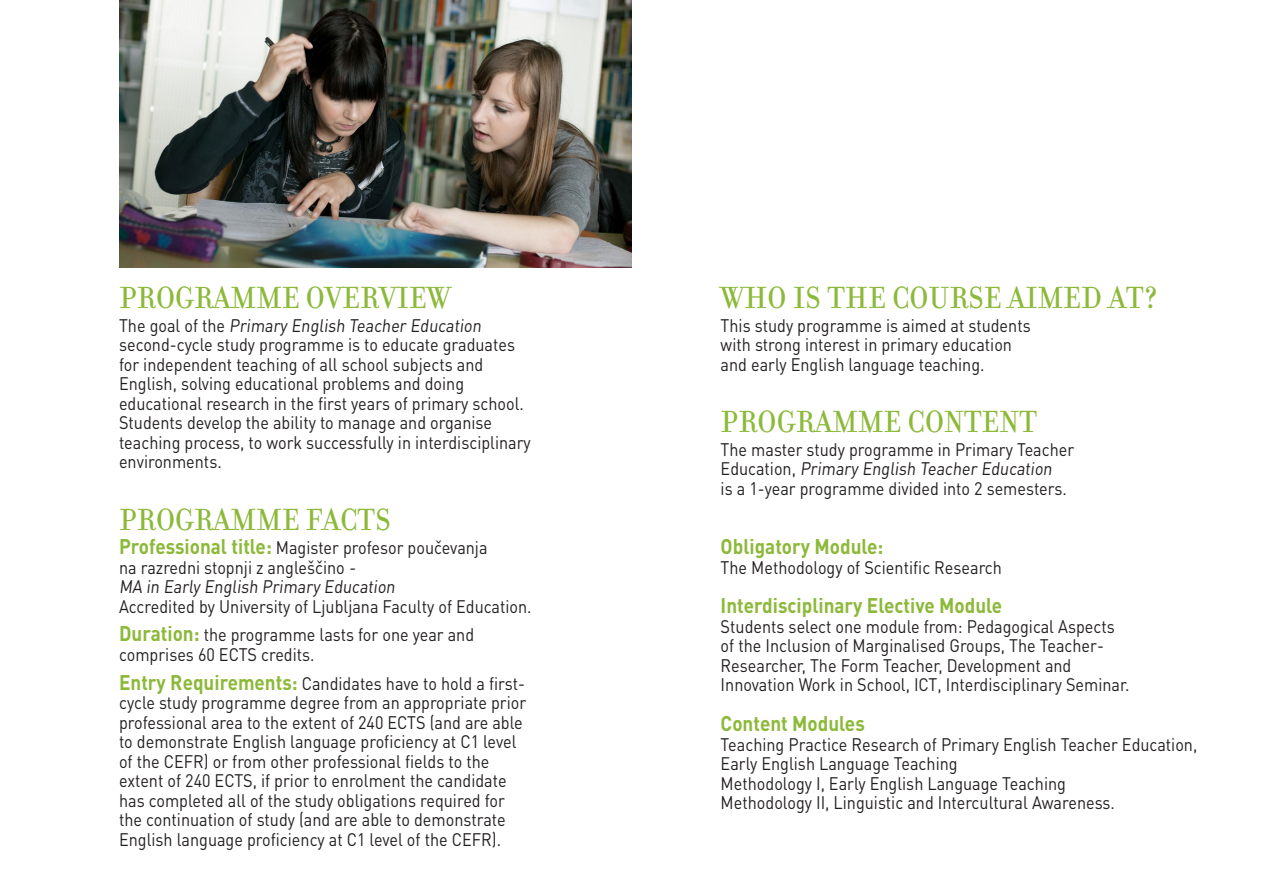
<style>
.page{position:relative;width:1263px;height:893px;background:#fff}
.page>*{position:absolute;margin:0;border:0;box-sizing:border-box;transform-origin:0 0}
.t1{font:33px "Filosofia Unicase";letter-spacing:.005em;color:#8cb939;scale:.9 1}
.t2{font:700 21px "DIN Pro";color:#8cb939;scale:.9 1}
.t3{font:18px/19.5px "DIN Pro";color:#231f20;scale:.9 1}
.s1{font-weight:700;font-size:21px;color:#8cb939}
</style>
<div class="page">
<img style="left:119px;top:0;width:512px;height:267px">
<h1 class="t1" style="left:119px;top:278px;width:369px">PROGRAMME OVERVIEW</h1>
<p class="t3" style="left:119px;top:315px;width:459px">T h e g o a l o f t h e Primary English Teacher Education second-cycle study programme is to educate graduates for independent teaching of all school subjects and English, solving educational problems and doing educational research in the first years of primary school.<br>Students develop the ability to manage and organise teaching process, to work successfully in interdisciplinary environments.</p>
<h1 class="t1" style="left:119px;top:500px;width:304px">PROGRAMME FACTS</h1>
<p class="t3" style="left:119px;top:537px;width:460px"><span class="s1">Professional title:</span> Magister profesor poučevanja<br>na razredni stopnji z angleščino -<br>MA in Early English Primary Education<br>Accredited by University of Ljubljana Faculty of Education.</p>
<p class="t3" style="left:119px;top:624px;width:396px"><span class="s1">Duration:</span> the programme lasts for one year and comprises 60 ECTS credits.</p>
<p class="t3" style="left:119px;top:673px;width:454px"><span class="s1">Entry Requirements:</span> Candidates have to hold a first&shy;cycle study programme degree from an appropriate prior professional area to the extent of 240 ECTS (and are able to demonstrate English language proficiency at C1 level of the CEFR) or from other professional fields to the extent of 240 ECTS, if prior to enrolment the candidate has completed all of the study obligations required for the continuation of study (and are able to demonstrate English language proficiency at C1 level of the CEFR).</p>
<h1 class="t1" style="left:721px;top:278px;width:487px">WHO IS THE COURSE AIMED AT?</h1>
<p class="t3" style="left:721px;top:315px;width:346px">This study programme is aimed at students with strong interest in primary education and early English language teaching.</p>
<h1 class="t1" style="left:721px;top:402px;width:353px">PROGRAMME CONTENT</h1>
<p class="t3" style="left:721px;top:439px;width:394px">The master study programme in Primary Teacher<br>E d u ca t i o n , Primary English Teacher Education<br>is a 1-year programme divided into 2 semesters.</p>
<p class="t2" style="left:721px;top:532px;width:182px">Obligatory Module:</p>
<p class="t3" style="left:721px;top:557px;width:314px">The Methodology of Scientific Research</p>
<p class="t2" style="left:721px;top:592px;width:314px">Interdisciplinary Elective Module</p>
<p class="t3" style="left:721px;top:616px;width:456px">Students select one module from: Pedagogical Aspects of the Inclusion of Marginalised Groups, The Teacher-Researcher, The Form Teacher, Development and Innovation Work in School, ICT, Interdisciplinary Seminar.</p>
<p class="t2" style="left:721px;top:709px;width:162px">Content Modules</p>
<p class="t3" style="left:721px;top:734px;width:531px">Teaching Practice Research of Primary English Teacher Education, Early English Language Teaching<br>Methodology I, Early English Language Teaching<br>Methodology II, Linguistic and Intercultural Awareness.</p>
</div>
